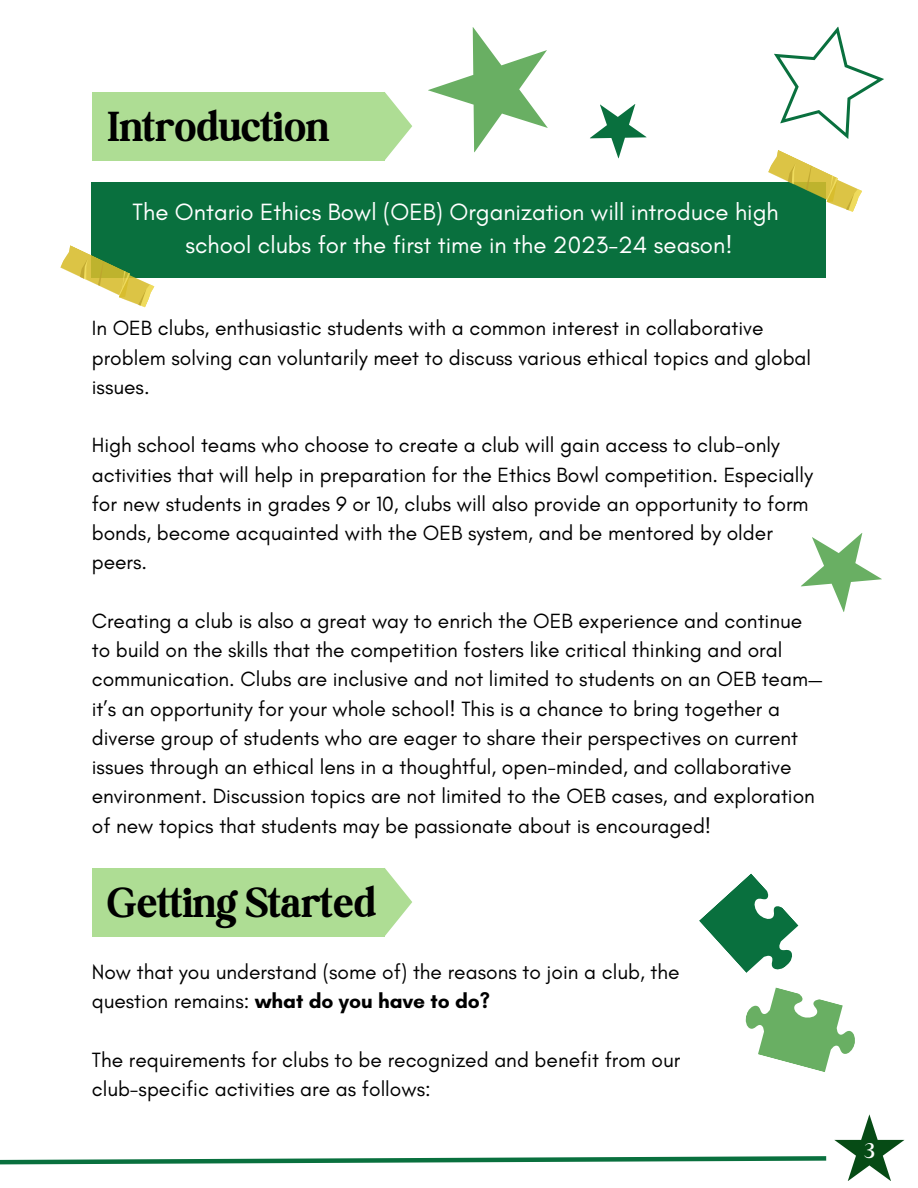
<style>
.page{position:relative;width:918px;height:1188px;background:#fff}
.page>*{position:absolute;margin:0;border:0;box-sizing:border-box;transform-origin:0 0}
.t1{font:700 45px "Boston Angel";color:#000}
.t2{font:24px "Glacial Indifference";color:#fff}
.t3{font:300 24px "Boston Angel";color:#fff}
.t4{font:21px/29.2px "Glacial Indifference";color:#000}
.s1{font-weight:700}
</style>
<div class="page">
<svg style="left:0;top:1114px;width:904px;height:67px"></svg>
<div style="left:92px;top:182px;width:734px;height:95px;background:#09703e"></div>
<svg style="left:768px;top:150px;width:94px;height:62px"></svg>
<svg style="left:428px;top:27px;width:120px;height:126px"></svg>
<div style="left:93px;top:92px;width:292px;height:68px;background:#aedd94"></div>
<svg style="left:385px;top:92px;width:27px;height:68px"></svg>
<svg style="left:590px;top:104px;width:57px;height:55px"></svg>
<svg style="left:60px;top:245px;width:96px;height:63px"></svg>
<div style="left:93px;top:868px;width:292px;height:68px;background:#aedd94"></div>
<svg style="left:385px;top:868px;width:27px;height:68px"></svg>
<svg style="left:699px;top:873px;width:156px;height:199px"></svg>
<svg style="left:801px;top:533px;width:81px;height:79px"></svg>
<svg style="left:774px;top:26px;width:110px;height:113px"></svg>
<p class="t1" style="left:107px;top:99px;width:223px">Introduction</p>
<p class="t2" style="left:133px;top:197px;width:648px">The Ontario Ethics Bowl (OEB) Organization will introduce high</p>
<p class="t2" style="left:185px;top:230px;width:549px">school clubs for the first time in the 2023-24 season!</p>
<p class="t4" style="left:92px;top:313px;width:721px">In OEB clubs, enthusiastic students with a common interest in collaborative problem solving can voluntarily meet to discuss various ethical topics and global issues.</p>
<p class="t4" style="left:92px;top:430px;width:723px">High school teams who choose to create a club will gain access to club-only activities that will help in preparation for the Ethics Bowl competition. Especially for new students in grades 9 or 10, clubs will also provide an opportunity to form bonds, become acquainted with the OEB system, and be mentored by older peers.</p>
<p class="t4" style="left:92px;top:606px;width:732px">Creating a club is also a great way to enrich the OEB experience and continue to build on the skills that the competition fosters like critical thinking and oral communication. Clubs are inclusive and not limited to students on an OEB team— it’s an opportunity for your whole school! This is a chance to bring together a diverse group of students who are eager to share their perspectives on current issues through an ethical lens in a thoughtful, open-minded, and collaborative environment. Discussion topics are not limited to the OEB cases, and exploration of new topics that students may be passionate about is encouraged!</p>
<p class="t1" style="left:107px;top:875px;width:270px">Getting Started</p>
<p class="t4" style="left:92px;top:957px;width:589px">Now that you understand (some of) the reasons to join a club, the question remains: <span class="s1">what do you have to do?</span></p>
<p class="t4" style="left:92px;top:1045px;width:590px">The requirements for clubs to be recognized and benefit from our club-specific activities are as follows:</p>
<p class="t3" style="left:864px;top:1136px;width:12px">3</p>
</div>
